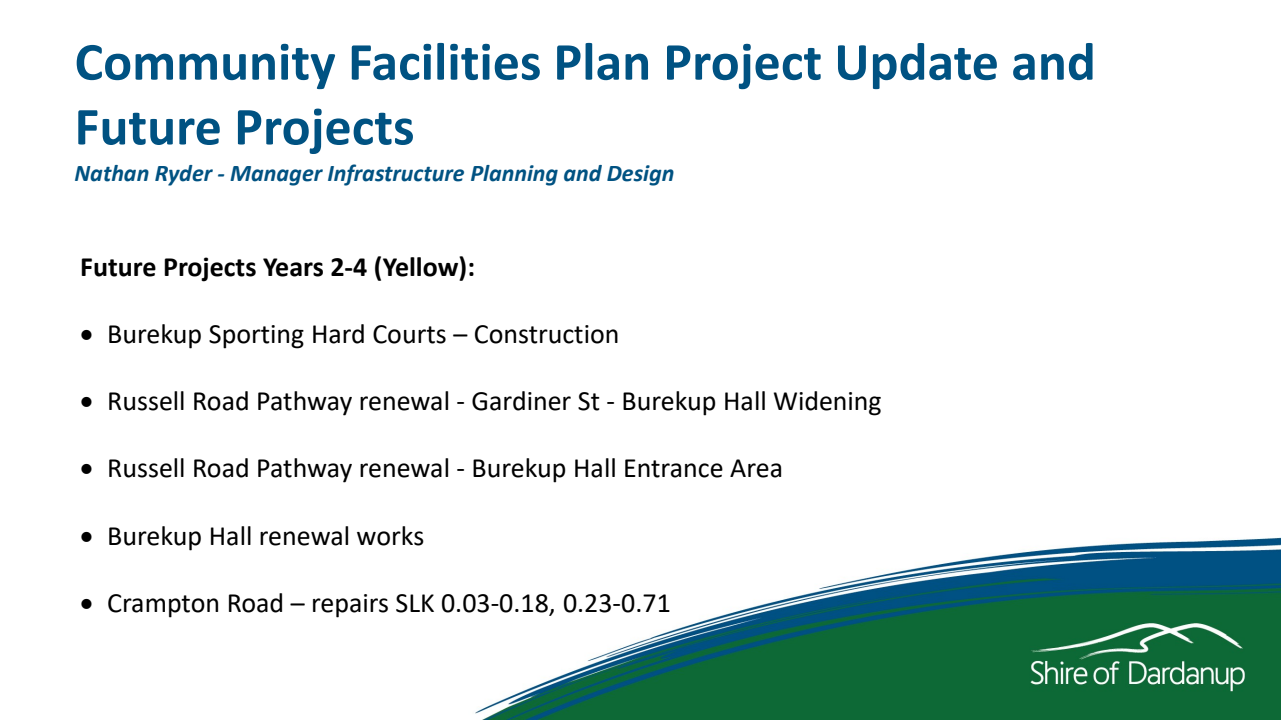
<style>
.page{position:relative;width:1281px;height:720px;background:#fff}
.page>*{position:absolute;margin:0;border:0;box-sizing:border-box;transform-origin:0 0}
.t1{font:700 54px/64.8px "Calibri";color:#005282}
.t2{font:28px "Calibri";color:#000}
.t3{font:700 28px "Calibri";color:#000}
.t4{font:italic 700 24px "Calibri";color:#005282}
</style>
<div class="page">
<img style="left:475px;top:537px;width:805px;height:183px">
<p class="t1" style="left:75px;top:29px;width:1022px">Community Facilities Plan Project Update and<br>Future Projects</p>
<p class="t4" style="left:75px;top:156px;width:601px">Nathan Ryder - Manager Infrastructure Planning and Design</p>
<p class="t3" style="left:80px;top:247px;width:396px">Future Projects Years 2-4 (Yellow):</p>
<p class="t2" style="left:80px;top:314px;width:540px">• Burekup Sporting Hard Courts – Construction</p>
<p class="t2" style="left:80px;top:381px;width:802px">• Russell Road Pathway renewal - Gardiner St - Burekup Hall Widening</p>
<p class="t2" style="left:80px;top:449px;width:704px">• Russell Road Pathway renewal - Burekup Hall Entrance Area</p>
<p class="t2" style="left:80px;top:516px;width:345px">• Burekup Hall renewal works</p>
<p class="t2" style="left:80px;top:583px;width:592px">• Crampton Road – repairs SLK 0.03-0.18, 0.23-0.71</p>
</div>
